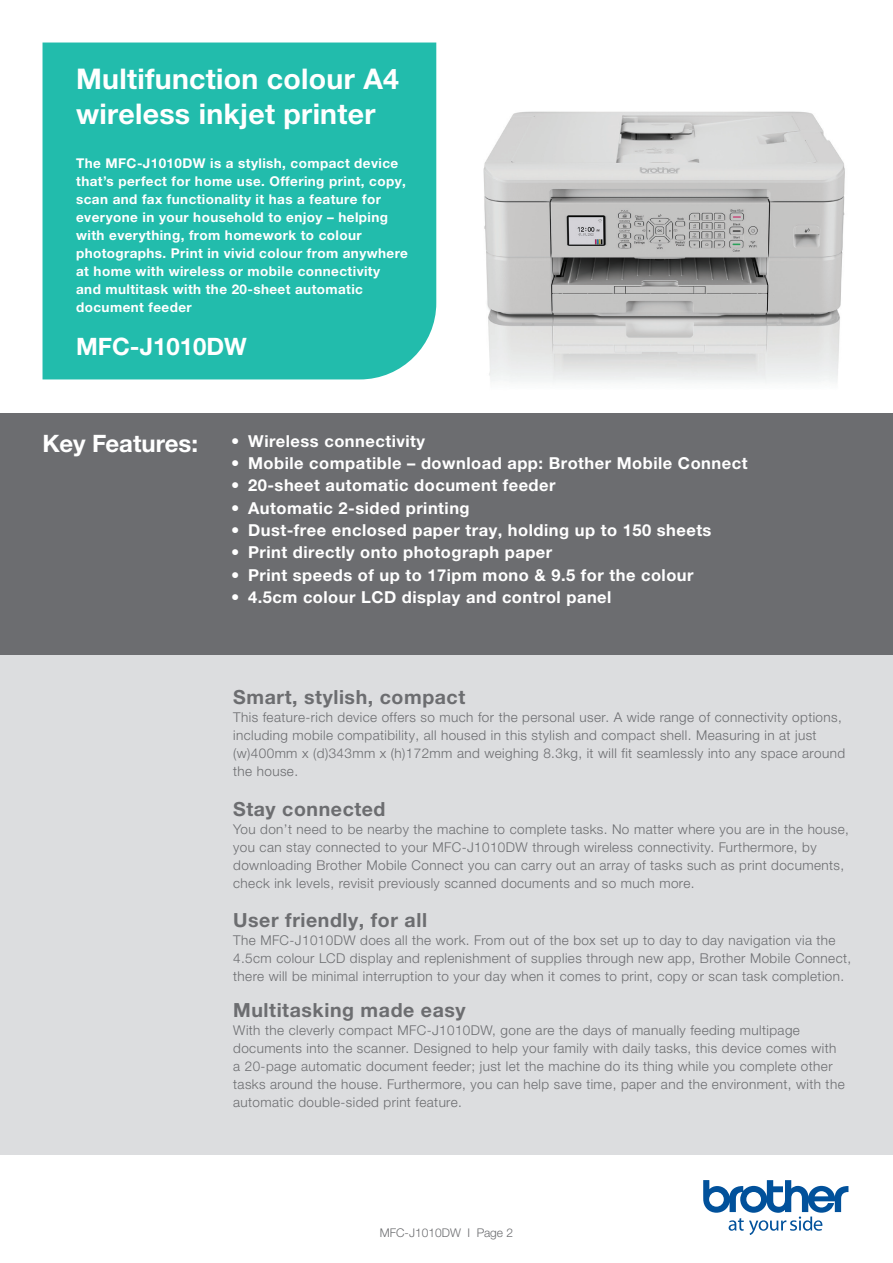
<style>
.page{position:relative;width:893px;height:1263px;background:#fff}
.page>*{position:absolute;margin:0;border:0;box-sizing:border-box;transform-origin:0 0}
.t1{font:700 28.5px/34.5px "Helvetica Neue LTW1 G";letter-spacing:.01em;color:#fff}
.t2{font:700 24px "Helvetica Neue LTW1 G";color:#fff}
.t3{font:700 19.5px "Helvetica Neue LTW1 G";letter-spacing:.03em;color:#6c6d70}
.t4{font:700 16.5px "Helvetica Neue LTW1 G";letter-spacing:.03em;color:#fff}
.t5{font:300 13.5px/18px "Helvetica Neue LTW1 G";letter-spacing:.03em;color:#6c6d70}
.t6{font:700 13.5px/18px "Helvetica Neue LTW1 G";letter-spacing:.03em;color:#fff}
.t7{font:300 12px "Helvetica Neue LTW1 G";color:#6c6d70}
</style>
<div class="page">
<img style="left:483px;top:111px;width:362px;height:272px">
<div style="left:43px;top:43px;width:393px;height:336px;background:#22bcac"></div>
<svg style="left:703px;top:1180px;width:145px;height:55px"></svg>
<div style="left:0;top:413px;width:893px;height:742px;background:#dcdddf"></div>
<div style="left:0;top:413px;width:893px;height:242px;background:#6c6d70"></div>
<h1 class="t1" style="left:76px;top:62px;width:324px">Multifunction colour A4 wireless inkjet printer</h1>
<p class="t6" style="left:76px;top:154px;width:333px">The MFC-J1010DW is a stylish, compact device that’s perfect for home use. Offering print, copy, scan and fax functionality it has a feature for everyone in your household to enjoy – helping with everything, from homework to colour photographs. Print in vivid colour from anywhere at home with wireless or mobile connectivity and multitask with the 20-sheet automatic document feeder</p>
<h2 class="t2" style="left:76px;top:332px;width:172px">MFC-J1010DW</h2>
<h2 class="t2" style="left:43px;top:429px;width:157px">Key Features:</h2>
<p class="t4" style="left:231px;top:431px;width:196px">• Wireless connectivity</p>
<p class="t4" style="left:231px;top:453px;width:518px">• Mobile compatible – download app: Brother Mobile Connect</p>
<p class="t4" style="left:231px;top:475px;width:326px">• 20-sheet automatic document feeder</p>
<p class="t4" style="left:231px;top:498px;width:240px">• Automatic 2-sided printing</p>
<p class="t4" style="left:231px;top:520px;width:482px">• Dust-free enclosed paper tray, holding up to 150 sheets</p>
<p class="t4" style="left:231px;top:542px;width:323px">• Print directly onto photograph paper</p>
<p class="t4" style="left:231px;top:564px;width:464px">• Print speeds of up to 17ipm mono &amp; 9.5 for the colour</p>
<p class="t4" style="left:231px;top:587px;width:382px">• 4.5cm colour LCD display and control panel</p>
<h3 class="t3" style="left:233px;top:685px;width:234px">Smart, stylish, compact</h3>
<p class="t5" style="left:233px;top:708px;width:613px">This feature-rich device offers so much for the personal user. A wide range of connectivity options, including mobile compatibility, all housed in this stylish and compact shell. Measuring in at just (w)400mm x (d)343mm x (h)172mm and weighing 8.3kg, it will fit seamlessly into any space around the house.</p>
<h3 class="t3" style="left:233px;top:796px;width:154px">Stay connected</h3>
<p class="t5" style="left:233px;top:820px;width:617px">You don’t need to be nearby the machine to complete tasks. No matter where you are in the house, you can stay connected to your MFC-J1010DW through wireless connectivity. Furthermore, by downloading Brother Mobile Connect you can carry out an array of tasks such as print documents, check ink levels, revisit previously scanned documents and so much more.</p>
<h3 class="t3" style="left:233px;top:908px;width:195px">User friendly, for all</h3>
<p class="t5" style="left:233px;top:931px;width:619px">The MFC-J1010DW does all the work. From out of the box set up to day to day navigation via the<br>4.5cm colour LCD display and replenishment of supplies through new app, Brother Mobile Connect, there will be minimal interruption to your day when it comes to print, copy or scan task completion.</p>
<h3 class="t3" style="left:233px;top:998px;width:234px">Multitasking made easy</h3>
<p class="t5" style="left:233px;top:1021px;width:613px">With the cleverly compact MFC-J1010DW, gone are the days of manually feeding multipage documents into the scanner. Designed to help your family with daily tasks, this device comes with a 20-page automatic document feeder; just let the machine do its thing while you complete other tasks around the house. Furthermore, you can help save time, paper and the environment, with the automatic double-sided print feature.</p>
<p class="t7" style="left:380px;top:1226px;width:135px">MFC-J1010DW I Page 2</p>
</div>
